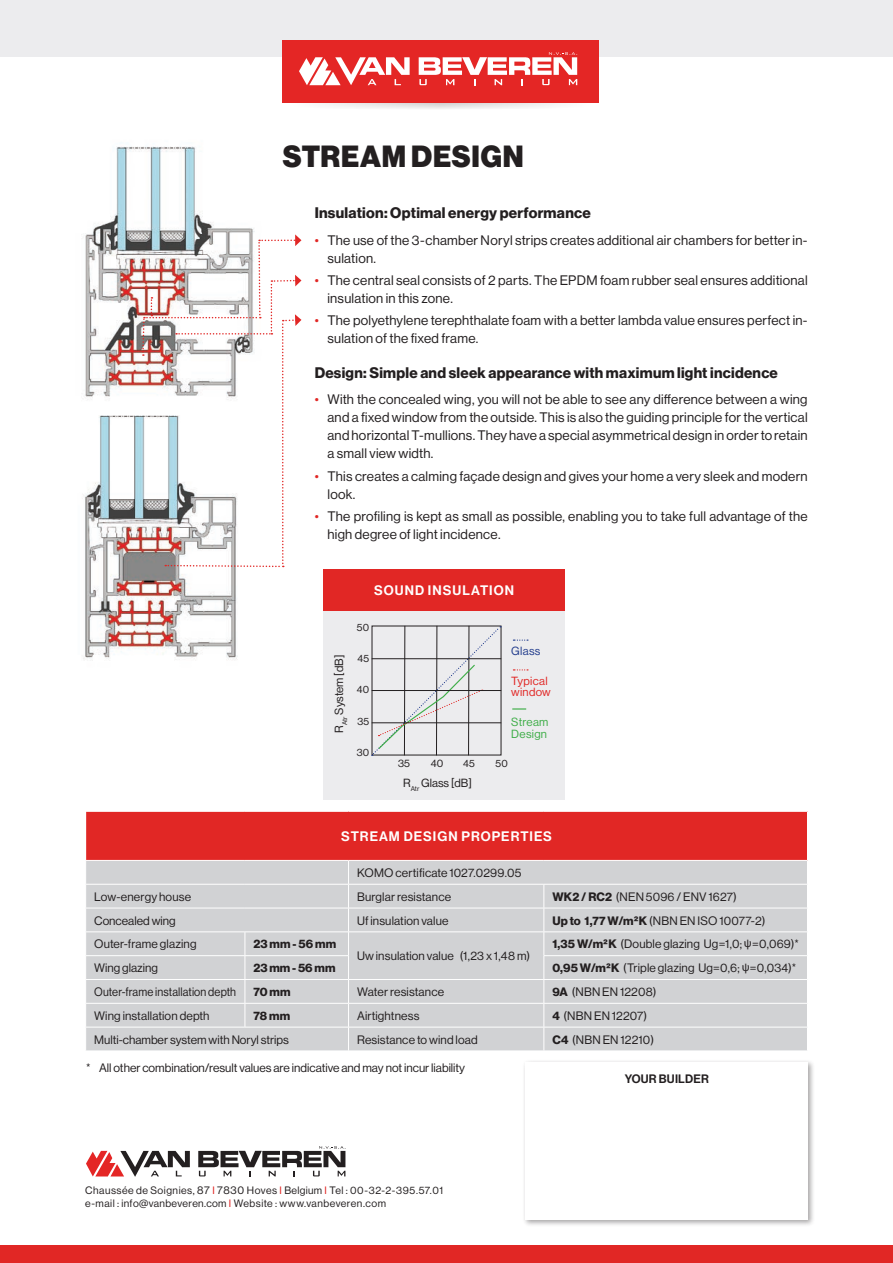
<style>
.page{position:relative;width:893px;height:1263px;background:#fff}
.page>*{position:absolute;margin:0;border:0;box-sizing:border-box;transform-origin:0 0}
.t1{font:30px "N Haas Grotesk DS Pro 95 Blk";letter-spacing:.03em;color:#231f20;scale:.95 1}
.t2{font:15px "N Haas Grotesk DS Pro 75 Bd";letter-spacing:.02em;color:#231f20}
.t3{font:13.5px/18px "N Haas Grotesk DS Pro 55 Rg";letter-spacing:.02em;color:#231f20}
.t4{font:13.5px "N Haas Grotesk DS Pro 65 Md";letter-spacing:.075em;color:#fff}
.t5{font:12px "N Haas Grotesk DS Pro 55 Rg";letter-spacing:.01em;color:#231f20}
.t6{font:12px "N Haas Grotesk DS Pro 55 Rg";letter-spacing:.01em;color:#231f20;scale:.93 1}
.t7{font:12px "N Haas Grotesk DS Pro 75 Bd";letter-spacing:.005em;color:#231f20}
.t8{font:12px "N Haas Grotesk DS Pro 65 Md";letter-spacing:.015em;color:#231f20}
.t9{font:11.55px "N Haas Grotesk DS Pro 55 Rg";color:#231f20}
.t10{font:11.55px "N Haas Grotesk DS Pro 55 Rg";letter-spacing:.025em;color:#e12725}
.t11{font:11.55px "N Haas Grotesk DS Pro 55 Rg";letter-spacing:.025em;color:#40ae49}
.t12{font:11.55px "N Haas Grotesk DS Pro 55 Rg";letter-spacing:.03em;color:#253f8e}
.t13{font:10.5px "N Haas Grotesk DS Pro 55 Rg";letter-spacing:.045em;color:#231f20}
.t14{font:10.35px "N Haas Grotesk DS Pro 55 Rg";letter-spacing:.02em;color:#231f20}
.s1{color:#e12725}
.s2{font-family:"N Haas Grotesk DS Pro 75 Bd"}
.s3{font-family:"Myriad Pro"}
</style>
<div class="page">
<img style="left:83px;top:415px;width:155px;height:246px">
<img style="left:85px;top:146px;width:170px;height:252px">
<div style="left:0;top:0;width:893px;height:56px;background:#ececee"></div>
<div style="left:523px;top:1059px;width:292px;height:168px;background:#231f20;opacity:.4"></div>
<div style="left:526px;top:1062px;width:282px;height:158px;background:#fff"></div>
<div style="left:0;top:1246px;width:893px;height:17px;background:#e12725"></div>
<div style="left:282px;top:40px;width:316px;height:62px;background:#e42625"></div>
<svg style="left:283px;top:52px;width:314px;height:57px"></svg>
<svg style="left:86px;top:1151px;width:104px;height:26px"></svg>
<svg style="left:198px;top:1146px;width:148px;height:30px"></svg>
<div style="left:86px;top:811px;width:721px;height:49px;background:#e12725"></div>
<div style="left:86px;top:861px;width:721px;height:190px;background:#d1d2d4"></div>
<hr style="left:85px;top:884px;width:160px;height:1px;background:#fff">
<hr style="left:245px;top:884px;width:104px;height:1px;background:#fff">
<hr style="left:349px;top:884px;width:195px;height:1px;background:#fff">
<hr style="left:544px;top:884px;width:264px;height:1px;background:#fff">
<hr style="left:85px;top:908px;width:160px;height:1px;background:#fff">
<hr style="left:245px;top:908px;width:104px;height:1px;background:#fff">
<hr style="left:349px;top:908px;width:195px;height:1px;background:#fff">
<hr style="left:544px;top:908px;width:264px;height:1px;background:#fff">
<hr style="left:85px;top:931px;width:160px;height:1px;background:#fff">
<hr style="left:245px;top:931px;width:104px;height:1px;background:#fff">
<hr style="left:349px;top:931px;width:195px;height:1px;background:#fff">
<hr style="left:544px;top:931px;width:264px;height:1px;background:#fff">
<hr style="left:85px;top:955px;width:160px;height:1px;background:#fff">
<hr style="left:245px;top:955px;width:104px;height:1px;background:#fff">
<hr style="left:544px;top:955px;width:264px;height:1px;background:#fff">
<hr style="left:85px;top:979px;width:160px;height:1px;background:#fff">
<hr style="left:245px;top:979px;width:104px;height:1px;background:#fff">
<hr style="left:349px;top:979px;width:195px;height:1px;background:#fff">
<hr style="left:544px;top:979px;width:264px;height:1px;background:#fff">
<hr style="left:85px;top:1003px;width:160px;height:1px;background:#fff">
<hr style="left:245px;top:1003px;width:104px;height:1px;background:#fff">
<svg style="left:245px;top:932px;width:1px;height:95px"></svg>
<hr style="left:349px;top:1003px;width:195px;height:1px;background:#fff">
<hr style="left:544px;top:1003px;width:264px;height:1px;background:#fff">
<hr style="left:85px;top:811px;width:160px;height:1px;background:#fff">
<hr style="left:245px;top:811px;width:104px;height:1px;background:#fff">
<hr style="left:349px;top:811px;width:195px;height:1px;background:#fff">
<hr style="left:544px;top:811px;width:264px;height:1px;background:#fff">
<hr style="left:85px;top:1027px;width:160px;height:1px;background:#fff">
<hr style="left:245px;top:1027px;width:104px;height:1px;background:#fff">
<hr style="left:349px;top:1027px;width:195px;height:1px;background:#fff">
<svg style="left:348px;top:861px;width:1px;height:190px"></svg>
<hr style="left:544px;top:1027px;width:264px;height:1px;background:#fff">
<svg style="left:544px;top:885px;width:1px;height:166px"></svg>
<div style="left:323px;top:610px;width:242px;height:190px;background:#ececee"></div>
<svg style="left:372px;top:626px;width:129px;height:130px"></svg>
<div style="left:323px;top:569px;width:242px;height:41px;background:#e12725"></div>
<hr style="left:372px;top:658px;width:129px;height:1px;background:#231f20">
<hr style="left:372px;top:690px;width:129px;height:1px;background:#231f20">
<hr style="left:372px;top:722px;width:129px;height:1px;background:#231f20">
<svg style="left:513px;top:639px;width:15px;height:2px"></svg>
<svg style="left:513px;top:669px;width:15px;height:1px"></svg>
<svg style="left:512px;top:708px;width:14px;height:2px"></svg>
<svg style="left:141px;top:234px;width:160px;height:334px"></svg>
<p class="t1" style="left:283px;top:139px;width:255px">STREAM DESIGN</p>
<p class="t2" style="left:315px;top:204px;width:278px">Insulation: Optimal energy performance</p>
<p class="t3" style="left:327px;top:231px;width:482px;text-indent:-13px"><span class="s1">•</span> The use of the 3-chamber Noryl strips creates additional air chambers for better in&shy;sulation.</p>
<p class="t3" style="left:327px;top:272px;width:482px;text-indent:-13px"><span class="s1">•</span> The central seal consists of 2 parts. The EPDM foam rubber seal ensures additional insulation in this zone.</p>
<p class="t3" style="left:327px;top:312px;width:482px;text-indent:-13px"><span class="s1">•</span> The polyethylene terephthalate foam with a better lambda value ensures perfect in&shy;sulation of the fixed frame.</p>
<p class="t2" style="left:315px;top:364px;width:465px">Design: Simple and sleek appearance with maximum light incidence</p>
<p class="t3" style="left:327px;top:391px;width:482px;text-align:justify;text-indent:-13px"><span class="s1">•</span> With the concealed wing, you will not be able to see any difference between a wing and a fixed window from the outside. This is also the guiding principle for the vertical and horizontal T-mullions. They have a special asymmetrical design in order to retain a small view width.</p>
<p class="t3" style="left:327px;top:467px;width:482px;text-indent:-13px"><span class="s1">•</span> This creates a calming façade design and gives your home a very sleek and modern look.</p>
<p class="t3" style="left:327px;top:507px;width:482px;text-indent:-13px"><span class="s1">•</span> The profiling is kept as small as possible, enabling you to take full advantage of the high degree of light incidence.</p>
<p class="t4" style="left:374px;top:582px;width:141px">SOUND INSULATION</p>
<p class="t9" style="left:333px;top:733px;width:79px;rotate:-90deg">R<sub>Atr</sub> System [dB]</p>
<p class="t14" style="left:357px;top:621px;width:14px">50</p>
<p class="t14" style="left:357px;top:652px;width:13px">45</p>
<p class="t14" style="left:357px;top:684px;width:14px">40</p>
<p class="t14" style="left:357px;top:715px;width:13px">35</p>
<p class="t14" style="left:357px;top:746px;width:14px">30</p>
<p class="t12" style="left:511px;top:644px;width:31px">Glass</p>
<p class="t10" style="left:511px;top:674px;width:38px">Typical</p>
<p class="t10" style="left:511px;top:686px;width:41px">window</p>
<p class="t11" style="left:511px;top:715px;width:39px">Stream</p>
<p class="t11" style="left:511px;top:727px;width:37px">Design</p>
<p class="t13" style="left:398px;top:758px;width:13px">35</p>
<p class="t13" style="left:431px;top:758px;width:14px">40</p>
<p class="t14" style="left:463px;top:757px;width:13px">45</p>
<p class="t14" style="left:496px;top:757px;width:14px">50</p>
<p class="t9" style="left:403px;top:776px;width:70px">R<sub>Atr</sub> Glass [dB]</p>
<p class="t4" style="left:341px;top:828px;width:212px">STREAM DESIGN PROPERTIES</p>
<p class="t5" style="left:357px;top:866px;width:166px">KOMO certificate 1027.0299.05</p>
<p class="t5" style="left:94px;top:890px;width:98px">Low-energy house</p>
<p class="t5" style="left:357px;top:890px;width:96px">Burglar resistance</p>
<p class="t5" style="left:552px;top:890px;width:186px"><span class="s2">WK2 / RC2</span> (NEN 5096 / ENV 1627)</p>
<p class="t5" style="left:94px;top:913px;width:83px">Concealed wing</p>
<p class="t5" style="left:357px;top:913px;width:93px">Uf insulation value</p>
<p class="t5" style="left:552px;top:913px;width:214px"><span class="s2">Up to 1,77 W/m²K</span> (NBN EN ISO 10077-2)</p>
<p class="t5" style="left:94px;top:937px;width:104px">Outer-frame glazing</p>
<p class="t7" style="left:253px;top:937px;width:84px">23 mm - 56 mm</p>
<p class="t5" style="left:357px;top:949px;width:174px">Uw insulation value (1,23 x 1,48 m)</p>
<p class="t5" style="left:552px;top:937px;width:248px"><span class="s2">1,35 W/m²K</span> (Double glazing Ug=1,0; <span class="s3">ψ</span>=0,069)*</p>
<p class="t5" style="left:94px;top:961px;width:65px">Wing glazing</p>
<p class="t7" style="left:253px;top:961px;width:83px">23 mm - 56 mm</p>
<p class="t5" style="left:552px;top:961px;width:245px"><span class="s2">0,95 W/m²K</span> (Triple glazing Ug=0,6; <span class="s3">ψ</span>=0,034)*</p>
<p class="t6" style="left:94px;top:985px;width:154px">Outer-frame installation depth</p>
<p class="t7" style="left:253px;top:985px;width:39px">70 mm</p>
<p class="t5" style="left:357px;top:985px;width:89px">Water resistance</p>
<p class="t5" style="left:552px;top:985px;width:105px"><span class="s2">9A</span> (NBN EN 12208)</p>
<p class="t5" style="left:94px;top:1009px;width:117px">Wing installation depth</p>
<p class="t7" style="left:253px;top:1008px;width:38px">78 mm</p>
<p class="t5" style="left:357px;top:1009px;width:64px">Airtightness</p>
<p class="t5" style="left:552px;top:1009px;width:96px"><span class="s2">4</span> (NBN EN 12207)</p>
<p class="t5" style="left:94px;top:1033px;width:196px">Multi-chamber system with Noryl strips</p>
<p class="t5" style="left:357px;top:1033px;width:122px">Resistance to wind load</p>
<p class="t5" style="left:552px;top:1033px;width:103px"><span class="s2">C4</span> (NBN EN 12210)</p>
<p class="t5" style="left:86px;top:1061px;width:380px">* All other combination/result values are indicative and may not incur liability</p>
<p class="t13" style="left:85px;top:1184px;width:359px">Chaussée de Soignies, 87 <span class="s1">I</span> 7830 Hoves <span class="s1">I</span> Belgium <span class="s1">I</span> Tel : 00-32-2-395.57.01</p>
<p class="t13" style="left:85px;top:1198px;width:303px">e-mail : info@vanbeveren.com <span class="s1">I</span> Website : www.vanbeveren.com</p>
<p class="t8" style="left:625px;top:1072px;width:86px">YOUR BUILDER</p>
</div>
